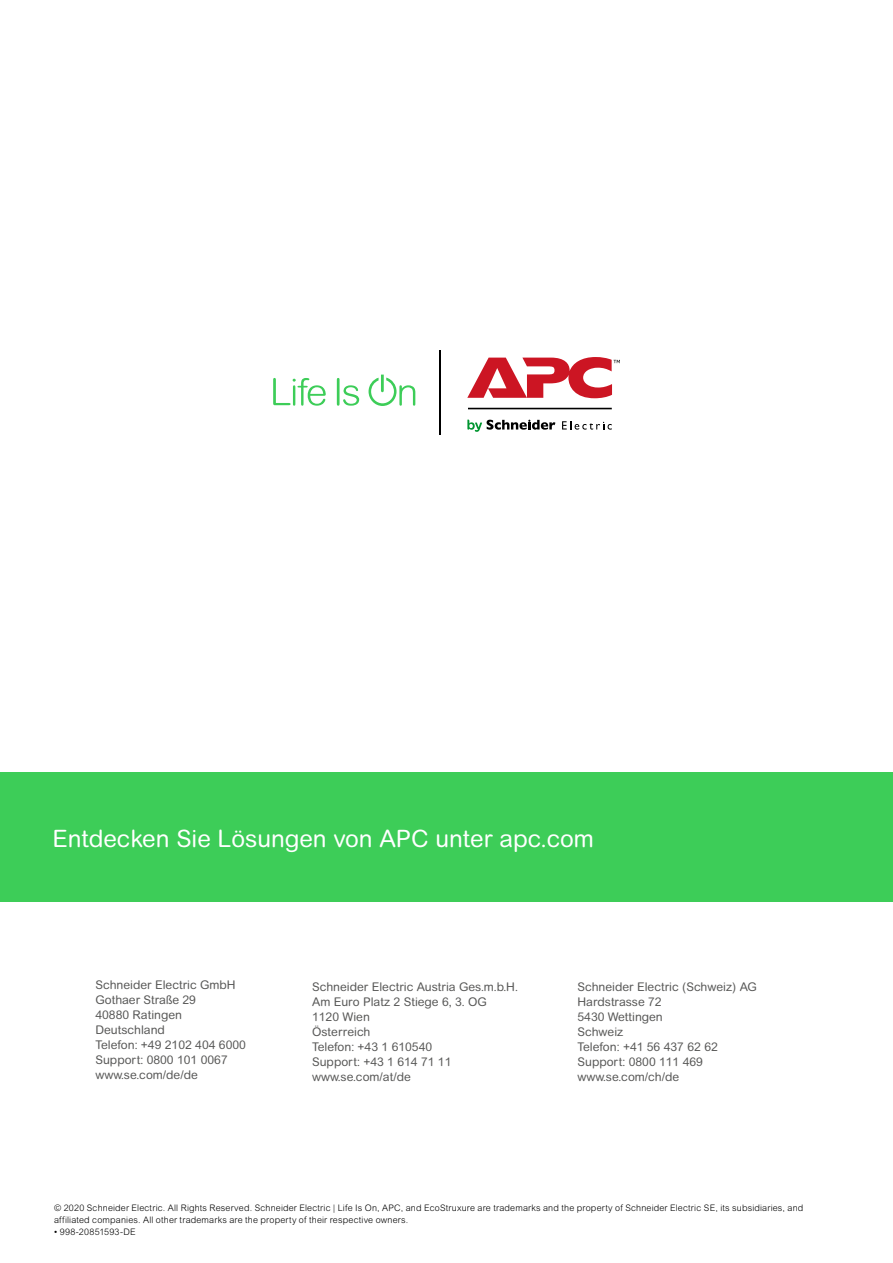
<style>
.page{position:relative;width:893px;height:1263px;background:#fff}
.page>*{position:absolute;margin:0;border:0;box-sizing:border-box;transform-origin:0 0}
.t1{font:24px "Arial Rounded MT Pro";color:#fff}
.t2{font:12px/15px "Arial Rounded MT Pro";color:#575756}
.t3{font:300 9px/12px "Arial Rounded MT Pro";letter-spacing:.02em;color:#000}
</style>
<div class="page">
<div style="left:0;top:772px;width:893px;height:129px;background:#3dcd58"></div>
<svg style="left:273px;top:378px;width:53px;height:28px"></svg>
<svg style="left:337px;top:378px;width:22px;height:28px"></svg>
<svg style="left:369px;top:375px;width:46px;height:31px"></svg>
<hr style="left:439px;top:350px;width:2px;height:85px;background:#000">
<svg style="left:467px;top:420px;width:88px;height:12px"></svg>
<svg style="left:562px;top:421px;width:50px;height:9px"></svg>
<svg style="left:468px;top:408px;width:144px;height:1px"></svg>
<svg style="left:467px;top:357px;width:153px;height:41px"></svg>
<h1 class="t1" style="left:52px;top:824px;width:543px">Entdecken Sie Lösungen von APC unter apc.com</h1>
<p class="t2" style="left:95px;top:978px;width:152px">Schneider Electric GmbH<br>Gothaer Straße 29<br>40880 Ratingen<br>Deutschland<br>Telefon: +49 2102 404 6000<br>Support: 0800 101 0067 www.se.com/de/de</p>
<p class="t2" style="left:312px;top:979px;width:207px">Schneider Electric Austria Ges.m.b.H.<br>Am Euro Platz 2 Stiege 6, 3. OG<br>1120 Wien<br>Österreich<br>Telefon: +43 1 610540<br>Support: +43 1 614 71 11 www.se.com/at/de</p>
<p class="t2" style="left:577px;top:980px;width:181px">Schneider Electric (Schweiz) AG<br>Hardstrasse 72<br>5430 Wettingen<br>Schweiz<br>Telefon: +41 56 437 62 62<br>Support: 0800 111 469 www.se.com/ch/de</p>
<p class="t3" style="left:54px;top:1202px;width:751px">© 2020 Schneider Electric. All Rights Reserved. Schneider Electric | Life Is On, APC, and EcoStruxure are trademarks and the property of Schneider Electric SE, its subsidiaries, and affiliated companies. All other trademarks are the property of their respective owners.</p>
<p class="t3" style="left:54px;top:1226px;width:83px">• 998-20851593-DE</p>
</div>
